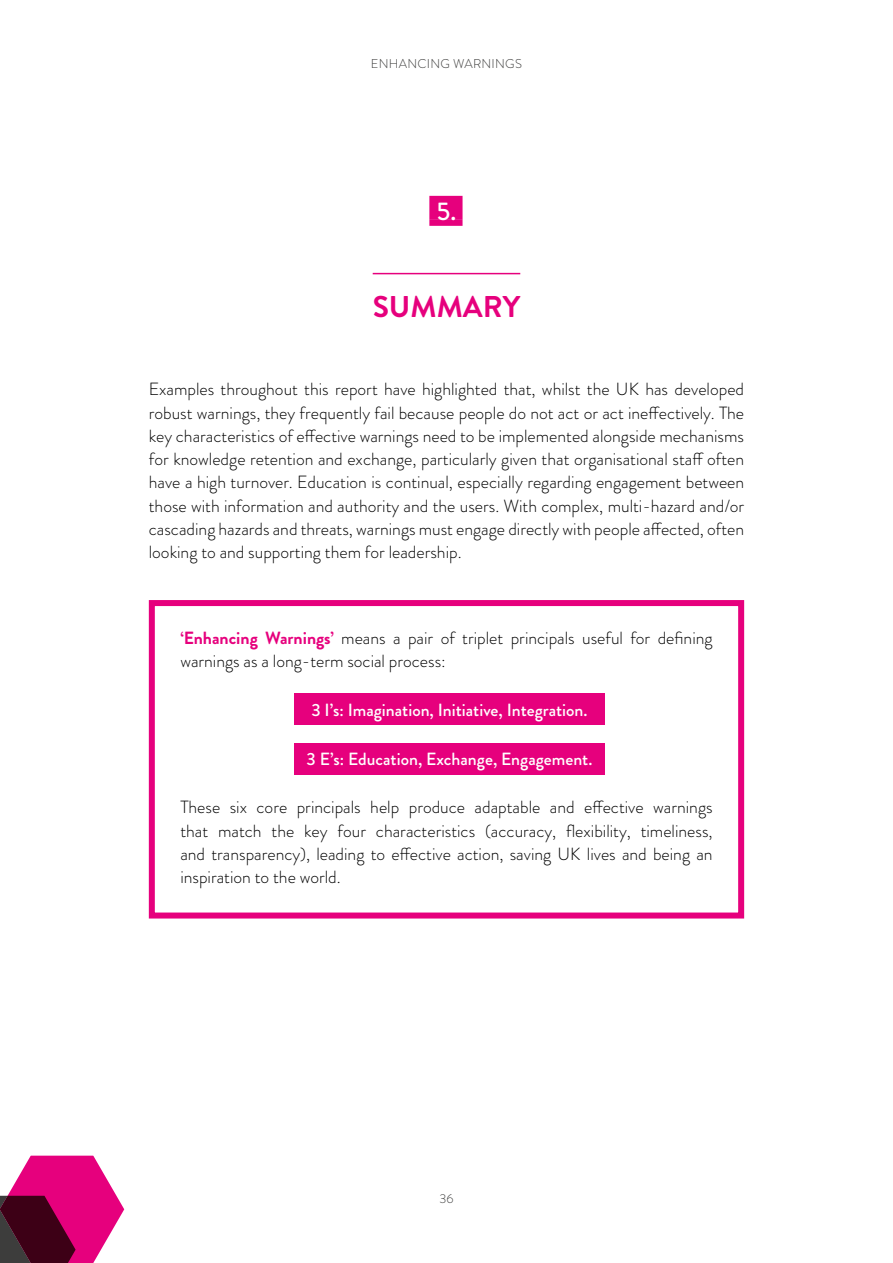
<style>
.page{position:relative;width:893px;height:1263px;background:#fff}
.page>*{position:absolute;margin:0;border:0;box-sizing:border-box;transform-origin:0 0}
.t1{font:700 30px "Brandon Grotesque";color:#e6007d}
.t2{font:500 25.5px "Brandon Grotesque";color:#fff}
.t3{font:300 17.7px/23.2px "Brandon Grotesque";color:#000;text-align:justify}
.t4{font:500 17.7px "Brandon Grotesque";color:#fff}
.t5{font:300 12.75px "Brandon Grotesque";letter-spacing:.02em;color:#3c3c3b}
.s1{font-weight:700;color:#e6007d}
</style>
<div class="page">
<svg style="left:0;top:1155px;width:124px;height:108px"></svg>
<div style="left:149px;top:600px;width:595px;height:318px;border:6px solid #e6007d"></div>
<div style="left:429px;top:196px;width:34px;height:24px;background:#e6007d"></div>
<div style="left:429px;top:220px;width:34px;height:6px;background:#e6007d"></div>
<hr style="left:373px;top:273px;width:147px;height:1px;background:#e6007d">
<div style="left:294px;top:743px;width:311px;height:32px;background:#e6007d"></div>
<div style="left:294px;top:693px;width:311px;height:32px;background:#e6007d"></div>
<p class="t5" style="left:371px;top:55px;width:152px">ENHANCING WARNINGS</p>
<h2 class="t2" style="left:437px;top:193px;width:21px">5.</h2>
<h1 class="t1" style="left:373px;top:286px;width:149px">SUMMARY</h1>
<p class="t3" style="left:149px;top:378px;width:597px">Examples throughout this report have highlighted that, whilst the UK has developed robust warnings, they frequently fail because people do not act or act ineffectively. The key characteristics of effective warnings need to be implemented alongside mechanisms for knowledge retention and exchange, particularly given that organisational staff often have a high turnover. Education is continual, especially regarding engagement between those with information and authority and the users. With complex, multi-hazard and/or cascading hazards and threats, warnings must engage directly with people affected, often looking to and supporting them for leadership.</p>
<p class="t3" style="left:180px;top:626px;width:534px"><span class="s1">‘Enhancing Warnings’</span> means a pair of triplet principals useful for defining warnings as a long-term social process:</p>
<p class="t4" style="left:311px;top:697px;width:278px">3 I’s: Imagination, Initiative, Integration.</p>
<p class="t4" style="left:307px;top:747px;width:287px">3 E’s: Education, Exchange, Engagement.</p>
<p class="t3" style="left:180px;top:796px;width:534px">These six core principals help produce adaptable and effective warnings that match the key four characteristics (accuracy, flexibility, timeliness, and transparency), leading to effective action, saving UK lives and being an inspiration to the world.</p>
<p class="t5" style="left:439px;top:1190px;width:16px">36</p>
</div>
